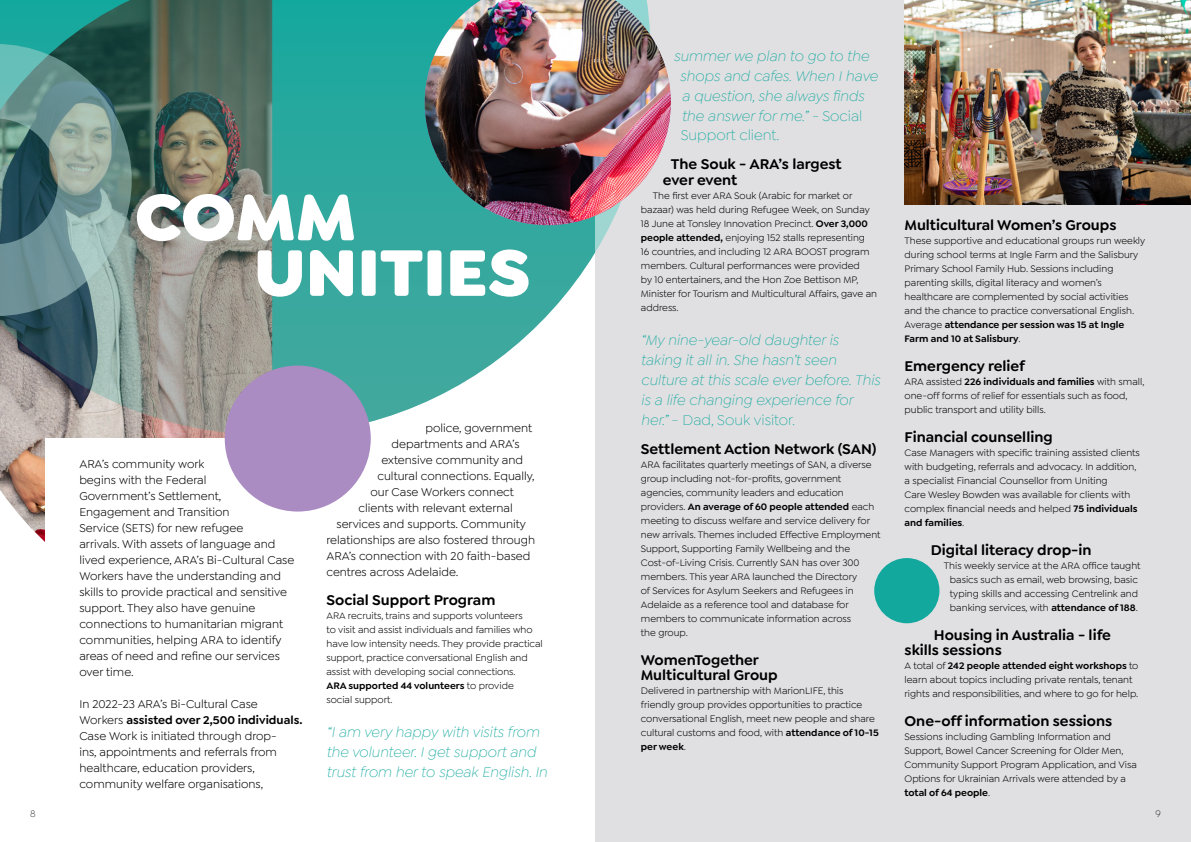
<style>
.page{position:relative;width:1191px;height:842px;background:#fff}
.page>*{position:absolute;margin:0;border:0;box-sizing:border-box;transform-origin:0 0}
.t1{font:900 70px "Goldplay";color:#fff}
.t2{font:italic 300 15px/20px "Goldplay";color:#13a89e}
.t3{font:600 15px/15px "Goldplay";color:#000}
.t4{font:12px/16px "Goldplay";color:#000}
.t5{font:10px/14px "Goldplay";color:#000}
.t6{font:300 10px "Goldplay Alt";color:#000}
.s1{font-weight:600}
.s2{font-style:normal}
</style>
<div class="page">
<div style="left:595px;top:0;width:596px;height:842px;background:#e0e0e2"></div>
<img style="left:0;top:435px;width:225px;height:107px">
<svg style="left:0;top:0;width:611px;height:435px;background:#649c95"></svg>
<div style="left:45px;top:439px;width:253px;height:357px;background:#fff"></div>
<div style="left:225px;top:366px;width:146px;height:145px;background:#ab8cc2;border-radius:50%"></div>
<img style="left:425px;top:0;width:246px;height:225px">
<div style="left:874px;top:558px;width:65px;height:65px;background:#13a89e;border-radius:50%"></div>
<img style="left:904px;top:0;width:287px;height:205px">
<h1 class="t1" style="left:135px;top:170px;width:223px">COMM</h1>
<h1 class="t1" style="left:254px;top:225px;width:278px">UNITIES</h1>
<p class="t4" style="left:79px;top:456px;width:216px">ARA’s community work<br>begins with the Federal<br>Government’s Settlement,<br>Engagement and Transition<br>Service (SETS) for new refugee<br>arrivals. With assets of language and lived experience, ARA’s Bi-Cultural Case<br>Workers have the understanding and skills to provide practical and sensitive support. They also have genuine connections to humanitarian migrant communities, helping ARA to identify areas of need and refine our services over time.</p>
<p class="t4" style="left:79px;top:696px;width:224px">In 2022-23 ARA’s Bi-Cultural Case Workers <span class="s1">assisted over 2,500 individuals.<br></span>Case Work is initiated through drop-<br>ins, appointments and referrals from healthcare, education providers, community welfare organisations,</p>
<p class="t4" style="left:425px;top:420px;width:108px">police, government</p>
<p class="t4" style="left:391px;top:436px;width:129px">departments and ARA’s</p>
<p class="t4" style="left:381px;top:452px;width:143px">extensive community and</p>
<p class="t4" style="left:377px;top:468px;width:159px">cultural connections. Equally,</p>
<p class="t4" style="left:370px;top:484px;width:145px">our Case Workers connect</p>
<p class="t4" style="left:358px;top:500px;width:156px">clients with relevant external</p>
<p class="t4" style="left:336px;top:516px;width:191px">services and supports. Community</p>
<p class="t4" style="left:326px;top:532px;width:210px">relationships are also fostered through</p>
<p class="t4" style="left:326px;top:548px;width:205px">ARA’s connection with 20 faith-based</p>
<p class="t4" style="left:326px;top:564px;width:133px">centres across Adelaide.</p>
<h2 class="t3" style="left:326px;top:593px;width:170px">Social Support Program</h2>
<p class="t5" style="left:326px;top:609px;width:218px">ARA recruits, trains and supports volunteers<br>to visit and assist individuals and families who have low intensity needs. They provide practical support, practice conversational English and assist with developing social connections.<br><span class="s1">ARA supported 44 volunteers</span> to provide<br>social support.</p>
<h2 class="t2" style="left:326px;top:722px;width:222px">“I am very happy with visits from the volunteer. I get support and trust from her to speak English. In</h2>
<h2 class="t2" style="left:680px;top:45px;width:199px;text-indent:-6px">summer we plan to go to the shops and cafes. When I have a question, she always finds the answer for me.” - <span class="s2">Social<br>Support client.</span></h2>
<h2 class="t3" style="left:663px;top:157px;width:180px;text-indent:8px">The Souk - ARA’s largest ever event</h2>
<p class="t5" style="left:641px;top:188px;width:238px;text-indent:12px">The first ever ARA Souk (Arabic for market or bazaar) was held during Refugee Week, on Sunday 18 June at Tonsley Innovation Precinct. <span class="s1">Over 3,000 people attended,</span> enjoying 152 stalls representing<br>16 countries, and including 12 ARA BOOST program members. Cultural performances were provided<br>by 10 entertainers, and the Hon Zoe Bettison MP, Minister for Tourism and Multicultural Affairs, gave an address.</p>
<h2 class="t2" style="left:641px;top:329px;width:241px">“My nine-year-old daughter is taking it all in. She hasn’t seen culture at this scale ever before. This is a life changing experience for her.” <span class="s2">- Dad, Souk visitor.</span></h2>
<h2 class="t3" style="left:641px;top:441px;width:237px">Settlement Action Network (SAN)</h2>
<p class="t5" style="left:641px;top:457px;width:241px">ARA facilitates quarterly meetings of SAN, a diverse group including not-for-profits, government agencies, community leaders and education providers. <span class="s1">An average of 60 people attended</span> each meeting to discuss welfare and service delivery for new arrivals. Themes included Effective Employment Support, Supporting Family Wellbeing and the Cost-of-Living Crisis. Currently SAN has over 300 members. This year ARA launched the Directory<br>of Services for Asylum Seekers and Refugees in Adelaide as a reference tool and database for members to communicate information across<br>the group.</p>
<h2 class="t3" style="left:641px;top:652px;width:138px">WomenTogether<br>Multicultural Group</h2>
<p class="t5" style="left:641px;top:683px;width:239px">Delivered in partnership with MarionLIFE, this friendly group provides opportunities to practice conversational English, meet new people and share cultural customs and food, with <span class="s1">attendance of 10-15 per week</span>.</p>
<h2 class="t3" style="left:904px;top:217px;width:213px">Multicultural Women’s Groups</h2>
<p class="t5" style="left:904px;top:233px;width:242px">These supportive and educational groups run weekly during school terms at Ingle Farm and the Salisbury Primary School Family Hub. Sessions including parenting skills, digital literacy and women’s healthcare are complemented by social activities and the chance to practice conversational English.<br>Average <span class="s1">attendance per session was 15 at Ingle Farm and 10 at Salisbury</span>.</p>
<h2 class="t3" style="left:904px;top:358px;width:122px">Emergency relief</h2>
<p class="t5" style="left:904px;top:374px;width:241px">ARA assisted <span class="s1">226 individuals and families</span> with small, one-off forms of relief for essentials such as food, public transport and utility bills.</p>
<h2 class="t3" style="left:904px;top:429px;width:150px">Financial counselling</h2>
<p class="t5" style="left:904px;top:445px;width:237px">Case Managers with specific training assisted clients with budgeting, referrals and advocacy. In addition, a specialist Financial Counsellor from Uniting<br>Care Wesley Bowden was available for clients with complex financial needs and helped <span class="s1">75 individuals and families</span>.</p>
<h2 class="t3" style="left:931px;top:542px;width:162px">Digital literacy drop-in</h2>
<p class="t5" style="left:944px;top:558px;width:198px;text-align:center">This weekly service at the ARA office taught basics such as email, web browsing, basic typing skills and accessing Centrelink and banking services, with <span class="s1">attendance of 188</span>.</p>
<h2 class="t3" style="left:904px;top:627px;width:208px;text-indent:29px">Housing in Australia - life skills sessions</h2>
<p class="t5" style="left:904px;top:658px;width:235px">A total of <span class="s1">242 people attended eight workshops</span> to learn about topics including private rentals, tenant rights and responsibilities, and where to go for help.</p>
<h2 class="t3" style="left:904px;top:713px;width:209px">One-off information sessions</h2>
<p class="t5" style="left:904px;top:729px;width:234px">Sessions including Gambling Information and Support, Bowel Cancer Screening for Older Men, Community Support Program Application, and Visa Options for Ukrainian Arrivals were attended by a <span class="s1">total of 64 people</span>.</p>
<p class="t6" style="left:30px;top:808px;width:7px">8</p>
<p class="t6" style="left:1155px;top:808px;width:7px">9</p>
</div>
